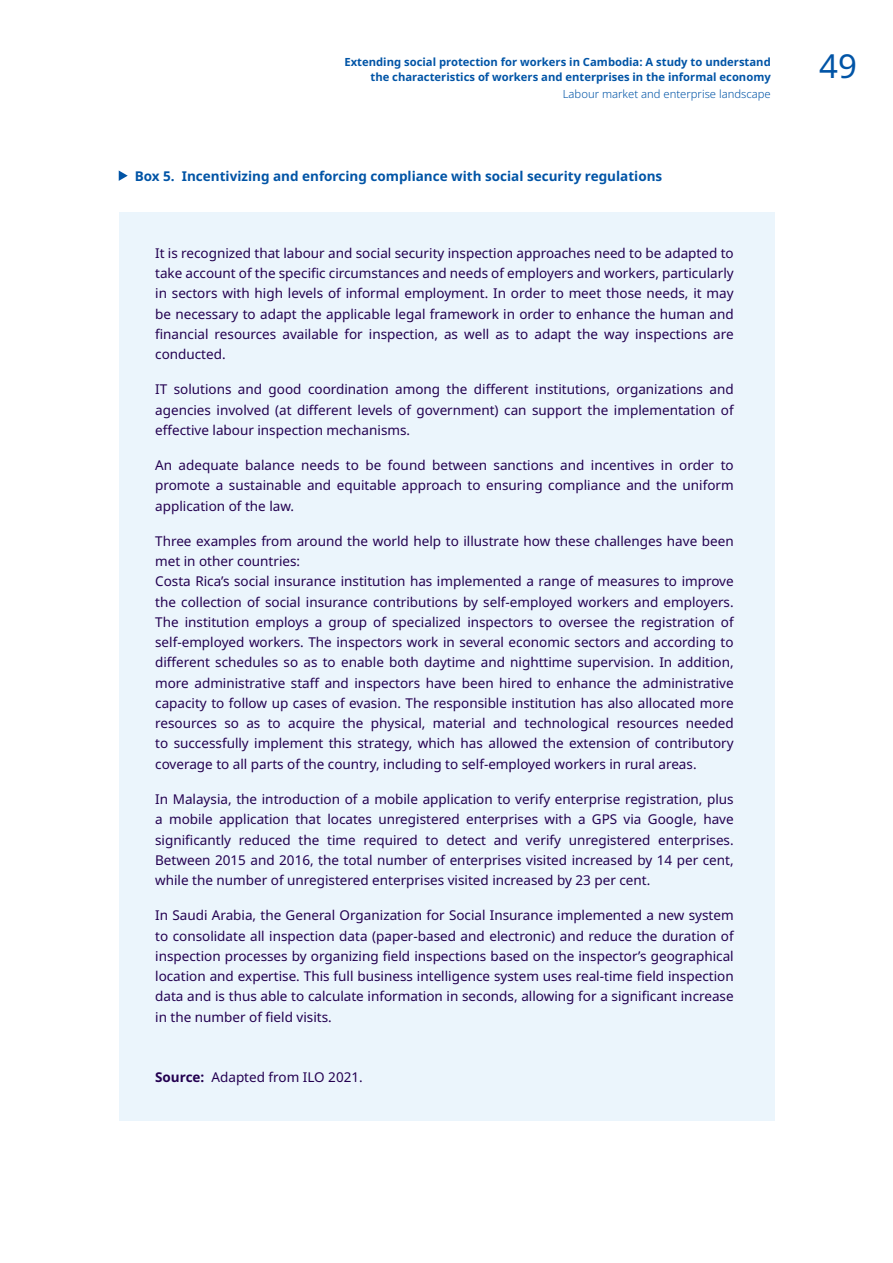
<style>
.page{position:relative;width:893px;height:1263px;background:#fff}
.page>*{position:absolute;margin:0;border:0;box-sizing:border-box;transform-origin:0 0}
.t1{font:33px "Noto Sans";color:#0154a6}
.t2{font:13.5px/20.2px "Noto Sans";color:#230050;text-align:justify}
.t3{font:700 13.5px "Noto Sans";color:#0154a6}
.t4{font:700 11.25px/15px "Noto Sans";color:#0154a6;text-align:right}
.t5{font:300 11.25px "Noto Sans";color:#0154a6}
.s1{font-weight:700}
</style>
<div class="page">
<svg style="left:119px;top:170px;width:9px;height:11px"></svg>
<div style="left:119px;top:212px;width:655px;height:909px;background:#ebf5fc"></div>
<p class="t4" style="left:344px;top:55px;width:428px">Extending social protection for workers in Cambodia: A study to understand the characteristics of workers and enterprises in the informal economy</p>
<p class="t5" style="left:563px;top:86px;width:209px">Labour market and enterprise landscape</p>
<p class="t3" style="left:135px;top:166px;width:529px">Box 5. Incentivizing and enforcing compliance with social security regulations</p>
<p class="t2" style="left:155px;top:243px;width:580px">It is recognized that labour and social security inspection approaches need to be adapted to take account of the specific circumstances and needs of employers and workers, particularly in sectors with high levels of informal employment. In order to meet those needs, it may be necessary to adapt the applicable legal framework in order to enhance the human and financial resources available for inspection, as well as to adapt the way inspections are conducted.</p>
<p class="t2" style="left:155px;top:380px;width:580px">IT solutions and good coordination among the different institutions, organizations and agencies involved (at different levels of government) can support the implementation of effective labour inspection mechanisms.</p>
<p class="t2" style="left:155px;top:455px;width:580px">An adequate balance needs to be found between sanctions and incentives in order to promote a sustainable and equitable approach to ensuring compliance and the uniform application of the law.</p>
<p class="t2" style="left:155px;top:531px;width:580px">Three examples from around the world help to illustrate how these challenges have been met in other countries:</p>
<p class="t2" style="left:155px;top:572px;width:580px">Costa Rica’s social insurance institution has implemented a range of measures to improve the collection of social insurance contributions by self-employed workers and employers.<br>The institution employs a group of specialized inspectors to oversee the registration of self-employed workers. The inspectors work in several economic sectors and according to different schedules so as to enable both daytime and nighttime supervision. In addition, more administrative staff and inspectors have been hired to enhance the administrative capacity to follow up cases of evasion. The responsible institution has also allocated more resources so as to acquire the physical, material and technological resources needed to successfully implement this strategy, which has allowed the extension of contributory coverage to all parts of the country, including to self-employed workers in rural areas.</p>
<p class="t2" style="left:155px;top:789px;width:580px">In Malaysia, the introduction of a mobile application to verify enterprise registration, plus a mobile application that locates unregistered enterprises with a GPS via Google, have significantly reduced the time required to detect and verify unregistered enterprises.<br>Between 2015 and 2016, the total number of enterprises visited increased by 14 per cent, while the number of unregistered enterprises visited increased by 23 per cent.</p>
<p class="t2" style="left:155px;top:905px;width:580px">In Saudi Arabia, the General Organization for Social Insurance implemented a new system to consolidate all inspection data (paper-based and electronic) and reduce the duration of inspection processes by organizing field inspections based on the inspector’s geographical location and expertise. This full business intelligence system uses real-time field inspection data and is thus able to calculate information in seconds, allowing for a significant increase in the number of field visits.</p>
<p class="t2" style="left:155px;top:1067px;width:209px"><span class="s1">Source:</span> Adapted from ILO 2021.</p>
<h1 class="t1" style="left:819px;top:42px;width:39px">49</h1>
</div>
